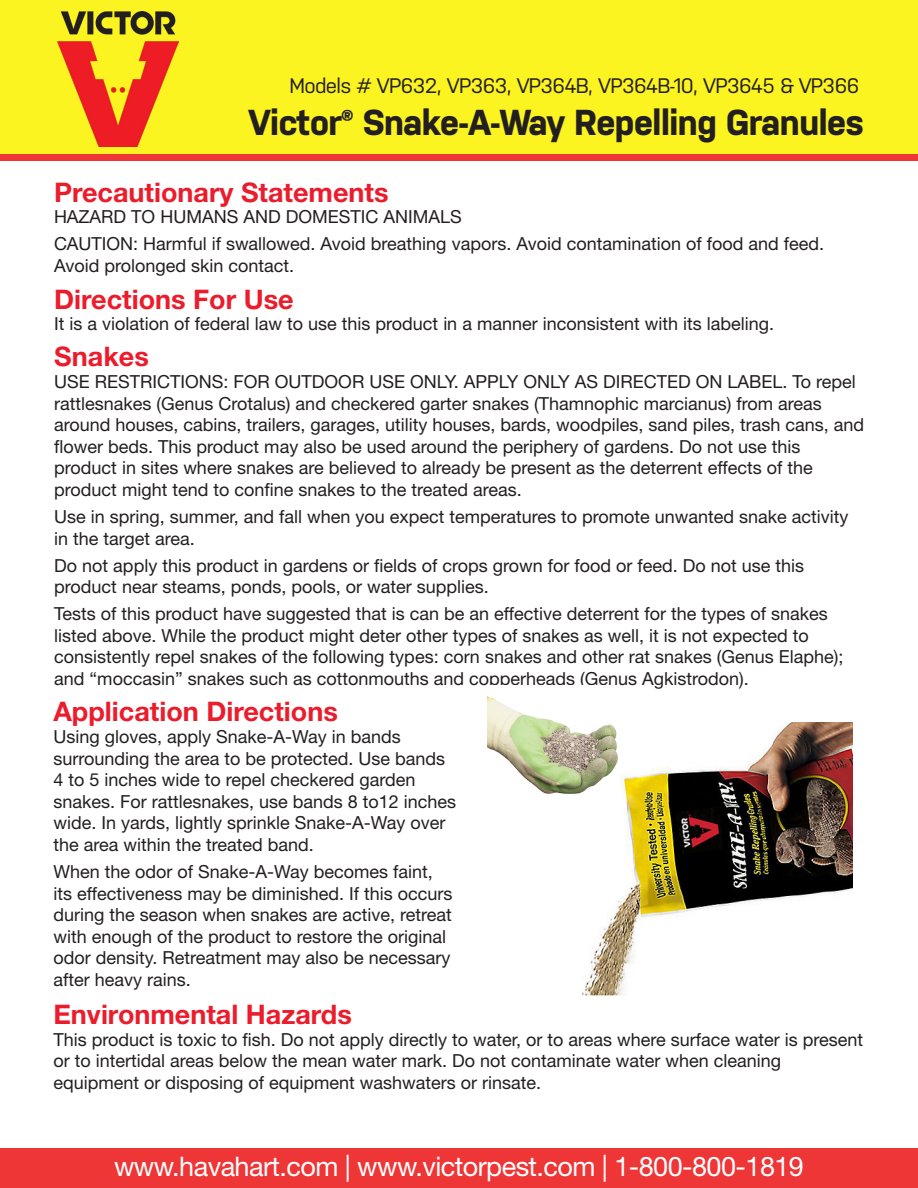
<style>
.page{position:relative;width:918px;height:1188px;background:#fff}
.page>*{position:absolute;margin:0;border:0;box-sizing:border-box;transform-origin:0 0}
.t1{font:700 36px "Nudista";letter-spacing:-.03em;color:#231f20}
.t2{font:700 27px "Helvetica Neue LT Std";color:#eb1c2b}
.t3{font:27px "Helvetica Neue LT Std";letter-spacing:-.02em;color:#fff}
.t4{font:21px "Nudista";letter-spacing:-.03em;color:#231f20}
.t5{font:18px/21.6px "Helvetica Neue LT Std";color:#231f20}
</style>
<div class="page">
<div style="left:0;top:154px;width:918px;height:7px;background:#ee3637"></div>
<div style="left:0;top:0;width:918px;height:154px;background:#fbf420"></div>
<img style="left:57px;top:12px;width:122px;height:134px">
<div style="left:0;top:1148px;width:918px;height:40px;background:#ee3637"></div>
<img style="left:581px;top:723px;width:272px;height:272px">
<img style="left:488px;top:697px;width:131px;height:120px">
<p class="t4" style="left:289px;top:74px;width:572px">Models # VP632, VP363, VP364B, VP364B-10, VP3645 &amp; VP366</p>
<p class="t1" style="left:248px;top:101px;width:617px">Victor® Snake-A-Way Repelling Granules</p>
<p class="t2" style="left:54px;top:175px;width:336px">Precautionary Statements</p>
<p class="t5" style="left:54px;top:206px;width:409px">HAZARD TO HUMANS AND DOMESTIC ANIMALS</p>
<p class="t5" style="left:54px;top:233px;width:772px">CAUTION: Harmful if swallowed. Avoid breathing vapors. Avoid contamination of food and feed.<br>Avoid prolonged skin contact.</p>
<p class="t2" style="left:54px;top:282px;width:241px">Directions For Use</p>
<p class="t5" style="left:54px;top:313px;width:721px">It is a violation of federal law to use this product in a manner inconsistent with its labeling.</p>
<p class="t2" style="left:54px;top:340px;width:96px">Snakes</p>
<p class="t5" style="left:54px;top:370px;width:811px">USE RESTRICTIONS: FOR OUTDOOR USE ONLY. APPLY ONLY AS DIRECTED ON LABEL. To repel rattlesnakes (Genus Crotalus) and checkered garter snakes (Thamnophic marcianus) from areas around houses, cabins, trailers, garages, utility houses, bards, woodpiles, sand piles, trash cans, and flower beds. This product may also be used around the periphery of gardens. Do not use this</p>
<p class="t5" style="left:54px;top:457px;width:760px">product in sites where snakes are believed to already be present as the deterrent effects of the</p>
<p class="t5" style="left:54px;top:478px;width:469px">product might tend to confine snakes to the treated areas.</p>
<p class="t5" style="left:54px;top:505px;width:796px">Use in spring, summer, and fall when you expect temperatures to promote unwanted snake activity in the target area.</p>
<p class="t5" style="left:54px;top:554px;width:751px">Do not apply this product in gardens or fields of crops grown for food or feed. Do not use this</p>
<p class="t5" style="left:54px;top:576px;width:436px">product near steams, ponds, pools, or water supplies.</p>
<p class="t5" style="left:54px;top:603px;width:775px">Tests of this product have suggested that is can be an effective deterrent for the types of snakes listed above. While the product might deter other types of snakes as well, it is not expected to</p>
<p class="t5" style="left:54px;top:646px;width:791px">consistently repel snakes of the following types: corn snakes and other rat snakes (Genus Elaphe); and “moccasin” snakes such as cottonmouths and copperheads (Genus Agkistrodon).</p>
<p class="t2" style="left:53px;top:695px;width:286px">Application Directions</p>
<p class="t5" style="left:53px;top:726px;width:349px">Using gloves, apply Snake-A-Way in bands</p>
<p class="t5" style="left:53px;top:747px;width:404px">surrounding the area to be protected. Use bands 4 to 5 inches wide to repel checkered garden snakes. For rattlesnakes, use bands 8 to12 inches wide. In yards, lightly sprinkle Snake-A-Way over the area within the treated band.</p>
<p class="t5" style="left:53px;top:861px;width:401px">When the odor of Snake-A-Way becomes faint, its effectiveness may be diminished. If this occurs during the season when snakes are active, retreat with enough of the product to restore the original odor density. Retreatment may also be necessary after heavy rains.</p>
<p class="t2" style="left:53px;top:998px;width:300px">Environmental Hazards</p>
<p class="t5" style="left:53px;top:1028px;width:811px">This product is toxic to fish. Do not apply directly to water, or to areas where surface water is present or to intertidal areas below the mean water mark. Do not contaminate water when cleaning</p>
<p class="t5" style="left:53px;top:1071px;width:489px">equipment or disposing of equipment washwaters or rinsate.</p>
<p class="t3" style="left:114px;top:1151px;width:691px">www.havahart.com | www.victorpest.com | 1-800-800-1819</p>
</div>
